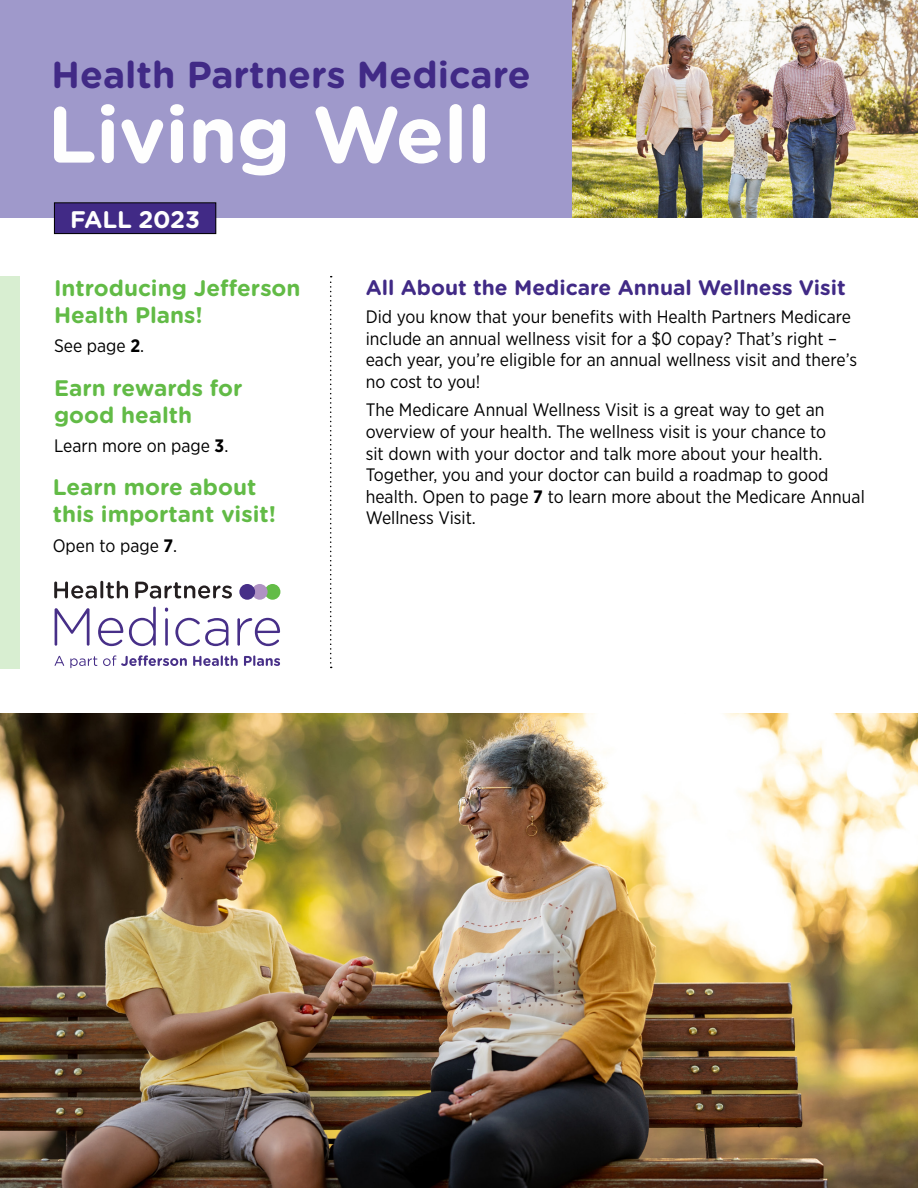
<style>
.page{position:relative;width:918px;height:1188px;background:#fff}
.page>*{position:absolute;margin:0;border:0;box-sizing:border-box;transform-origin:0 0}
.Cover-Living_Well__H{font:700 79.5px "Gotham Rounded";letter-spacing:-.01em;color:#fefefe}
.Cover-Health_Partner{font:700 37.5px "Gotham Rounded";color:#412a86}
.Cover-Season_Year__H{font:700 24px "Gotham Rounded";letter-spacing:-.01em;color:#fefefe}
.Body{font:700 22.5px/27px "Gotham Rounded";color:#62bb46}
.Cover-Header__H4{font:700 21px "Gotham Rounded";color:#412a86}
.Body-2{font:18px/21.6px "Gotham Narrow";color:#000}
.s1{font-weight:700}
</style>
<div class="page">
<div style="left:0;top:0;width:918px;height:218px;background:#9f99cb"></div>
<svg style="left:330px;top:276px;width:2px;height:392px"></svg>
<div style="left:0;top:276px;width:20px;height:392px;background:#d8eed1"></div>
<div style="left:54px;top:203px;width:162px;height:31px;background:#412a86"></div>
<div style="left:54px;top:203px;width:162px;height:31px;border:1px solid #000"></div>
<img style="left:572px;top:0;width:346px;height:217px">
<img style="left:0;top:714px;width:918px;height:474px">
<svg style="left:55px;top:608px;width:35px;height:38px"></svg>
<svg style="left:98px;top:618px;width:25px;height:28px"></svg>
<svg style="left:129px;top:607px;width:27px;height:39px"></svg>
<hr style="left:165px;top:618px;width:3px;height:28px;background:#472f88">
<svg style="left:165px;top:608px;width:3px;height:4px"></svg>
<svg style="left:175px;top:618px;width:53px;height:28px"></svg>
<svg style="left:237px;top:618px;width:43px;height:28px"></svg>
<div style="left:265px;top:584px;width:15px;height:16px;background:#63bc47;border-radius:50%"></div>
<div style="left:252px;top:584px;width:16px;height:16px;background:#b092c4;border-radius:50%"></div>
<div style="left:239px;top:584px;width:16px;height:16px;background:#472f88;border-radius:50%"></div>
<svg style="left:54px;top:582px;width:43px;height:17px"></svg>
<hr style="left:100px;top:581px;width:3px;height:17px;background:#241f20">
<svg style="left:106px;top:581px;width:22px;height:17px"></svg>
<svg style="left:135px;top:582px;width:97px;height:17px"></svg>
<svg style="left:55px;top:656px;width:9px;height:10px"></svg>
<svg style="left:70px;top:656px;width:27px;height:12px"></svg>
<svg style="left:103px;top:655px;width:84px;height:11px"></svg>
<svg style="left:193px;top:655px;width:45px;height:11px"></svg>
<svg style="left:244px;top:655px;width:36px;height:11px"></svg>
<h1 class="Cover-Health_Partner" style="left:52px;top:48px;width:481px">Health Partners Medicare</h1>
<h2 class="Cover-Living_Well__H" style="left:47px;top:76px;width:445px">Living Well</h2>
<h3 class="Cover-Season_Year__H" style="left:70px;top:202px;width:131px">FALL 2023</h3>
<p class="Body" style="left:54px;top:274px;width:248px">Introducing Jefferson<br>Health Plans!</p>
<p class="Body-2" style="left:54px;top:335px;width:92px">See page <span class="s1">2</span>.</p>
<p class="Body" style="left:54px;top:373px;width:190px">Earn rewards for good health</p>
<p class="Body-2" style="left:54px;top:434px;width:176px">Learn more on page <span class="s1">3</span>.</p>
<p class="Body" style="left:53px;top:473px;width:225px">Learn more about this important visit!</p>
<p class="Body-2" style="left:53px;top:534px;width:126px">Open to page <span class="s1">7</span>.</p>
<h4 class="Cover-Header__H4" style="left:366px;top:272px;width:481px">All About the Medicare Annual Wellness Visit</h4>
<p class="Body-2" style="left:366px;top:306px;width:493px">Did you know that your benefits with Health Partners Medicare include an annual wellness visit for a $0 copay? That’s right – each year, you’re eligible for an annual wellness visit and there’s no cost to you!</p>
<p class="Body-2" style="left:366px;top:399px;width:501px">The Medicare Annual Wellness Visit is a great way to get an overview of your health. The wellness visit is your chance to<br>sit down with your doctor and talk more about your health.<br>Together, you and your doctor can build a roadmap to good health. Open to page <span class="s1">7</span> to learn more about the Medicare Annual Wellness Visit.</p>
</div>
